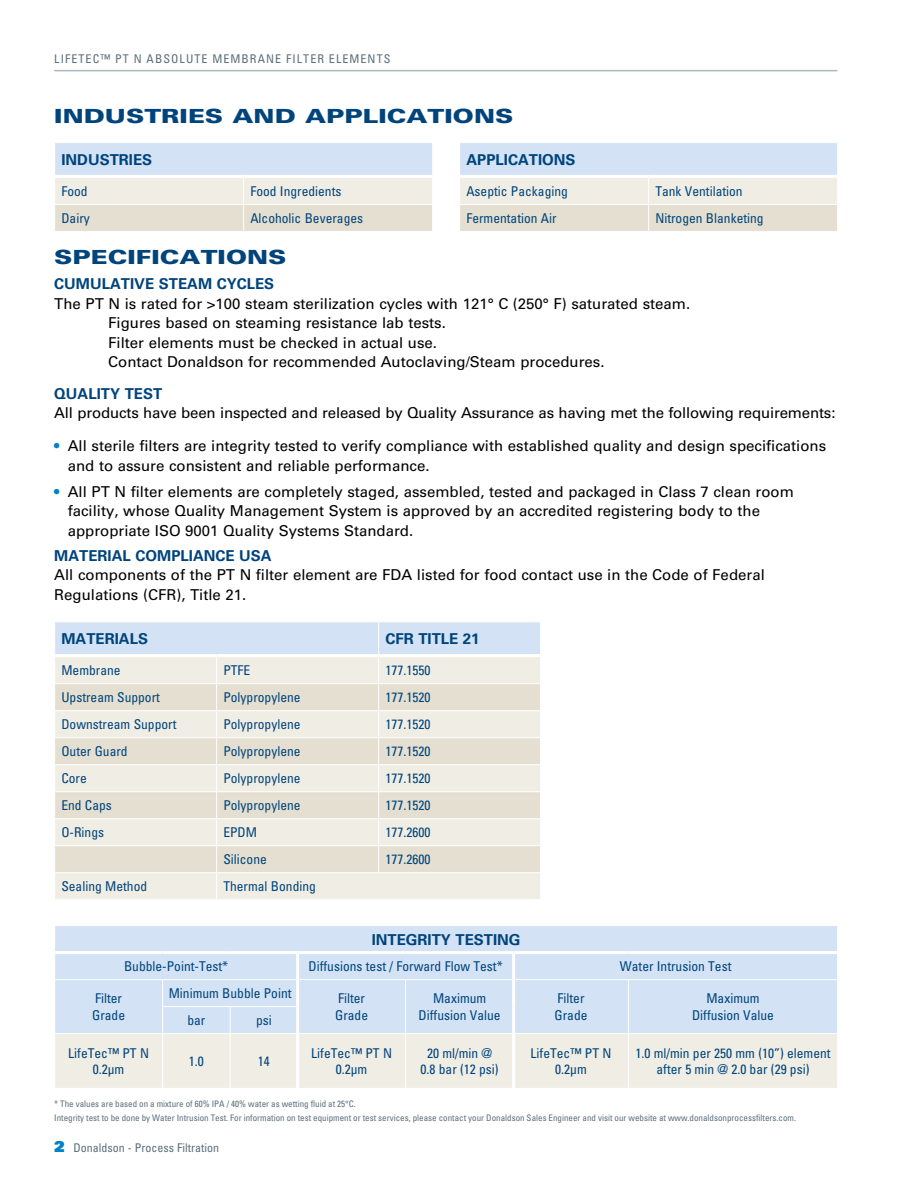
<style>
.page{position:relative;width:918px;height:1188px;background:#fff}
.page>*{position:absolute;margin:0;border:0;box-sizing:border-box;transform-origin:0 0}
.t1{font:900 19.5px "Univers LT Std";color:#00447c;scale:1.3 1}
.t2{font:15px/19.5px "Univers LT Std";color:#000}
.t3{font:700 15px "Univers LT Std";color:#00447c}
.t4{font:condensed 13.5px/16.5px "Univers LT Std";color:#00447c;text-align:center}
.t5{font:condensed 12px "Univers LT Std";letter-spacing:.09em;color:#5c6f7c}
.t6{font:condensed 12px "Univers LT Std";color:#5c6f7c}
.t7{font:condensed 9px "Univers LT Std";color:#5c6f7c}
.s1{font-weight:700;color:#0081c6}
.s2{font-family:"Univers LT Std X Black";font-stretch:normal;font-size:15px;color:#0081c6}
</style>
<div class="page">
<hr style="left:54px;top:70px;width:783px;height:1px;background:#adb8bf">
<svg style="left:55px;top:622px;width:485px;height:277px;background:#e8e7df"></svg>
<hr style="left:55px;top:654px;width:162px;height:3px;background:#fff">
<hr style="left:217px;top:654px;width:162px;height:3px;background:#fff">
<hr style="left:379px;top:654px;width:161px;height:3px;background:#fff">
<div style="left:55px;top:143px;width:378px;height:33px;background:#d3e2f4"></div>
<hr style="left:432px;top:143px;width:1px;height:33px;background:#fff">
<svg style="left:55px;top:178px;width:377px;height:53px;background:#eae6da"></svg>
<hr style="left:55px;top:175px;width:189px;height:3px;background:#fff">
<hr style="left:244px;top:175px;width:188px;height:3px;background:#fff">
<div style="left:460px;top:143px;width:378px;height:33px;background:#d3e2f4"></div>
<hr style="left:837px;top:143px;width:1px;height:33px;background:#fff">
<svg style="left:460px;top:178px;width:377px;height:53px;background:#eae6da"></svg>
<hr style="left:460px;top:175px;width:189px;height:3px;background:#fff">
<hr style="left:649px;top:175px;width:188px;height:3px;background:#fff">
<svg style="left:55px;top:926px;width:782px;height:162px;background:#dde6ee"></svg>
<hr style="left:54px;top:1033px;width:109px;height:1px;background:#fff">
<hr style="left:163px;top:1033px;width:67px;height:1px;background:#fff">
<hr style="left:162px;top:1034px;width:1px;height:54px;background:#fff">
<hr style="left:230px;top:1033px;width:66px;height:1px;background:#fff">
<hr style="left:230px;top:1034px;width:1px;height:54px;background:#fff">
<hr style="left:299px;top:1033px;width:107px;height:1px;background:#fff">
<hr style="left:406px;top:1033px;width:106px;height:1px;background:#fff">
<hr style="left:405px;top:1034px;width:1px;height:54px;background:#fff">
<hr style="left:515px;top:1033px;width:113px;height:1px;background:#fff">
<hr style="left:628px;top:1033px;width:210px;height:1px;background:#fff">
<hr style="left:628px;top:1034px;width:1px;height:54px;background:#fff">
<hr style="left:55px;top:951px;width:108px;height:3px;background:#fff">
<hr style="left:163px;top:951px;width:67px;height:3px;background:#fff">
<hr style="left:230px;top:951px;width:68px;height:3px;background:#fff">
<hr style="left:298px;top:951px;width:108px;height:3px;background:#fff">
<hr style="left:406px;top:951px;width:108px;height:3px;background:#fff">
<hr style="left:514px;top:951px;width:114px;height:3px;background:#fff">
<hr style="left:628px;top:951px;width:209px;height:3px;background:#fff">
<hr style="left:296px;top:954px;width:3px;height:26px;background:#fff">
<hr style="left:512px;top:954px;width:3px;height:26px;background:#fff">
<hr style="left:296px;top:980px;width:3px;height:27px;background:#fff">
<hr style="left:512px;top:980px;width:3px;height:27px;background:#fff">
<hr style="left:296px;top:1007px;width:3px;height:27px;background:#fff">
<hr style="left:512px;top:1007px;width:3px;height:27px;background:#fff">
<hr style="left:296px;top:1034px;width:3px;height:54px;background:#fff">
<hr style="left:512px;top:1034px;width:3px;height:54px;background:#fff">
<p class="t5" style="left:54px;top:51px;width:338px">LIFETEC™ PT N ABSOLUTE MEMBRANE FILTER ELEMENTS</p>
<h1 class="t1" style="left:54px;top:103px;width:355px">INDUSTRIES AND APPLICATIONS</h1>
<p class="t3" style="left:61px;top:151px;width:92px">INDUSTRIES</p>
<p class="t4" style="left:61px;top:183px;width:28px">Food</p>
<p class="t4" style="left:250px;top:183px;width:93px">Food Ingredients</p>
<p class="t4" style="left:61px;top:210px;width:30px">Dairy</p>
<p class="t4" style="left:250px;top:210px;width:114px">Alcoholic Beverages</p>
<p class="t3" style="left:466px;top:151px;width:111px">APPLICATIONS</p>
<p class="t4" style="left:466px;top:183px;width:103px">Aseptic Packaging</p>
<p class="t4" style="left:655px;top:183px;width:89px">Tank Ventilation</p>
<p class="t4" style="left:466px;top:210px;width:92px">Fermentation Air</p>
<p class="t4" style="left:655px;top:210px;width:110px">Nitrogen Blanketing</p>
<h1 class="t1" style="left:54px;top:245px;width:180px">SPECIFICATIONS</h1>
<p class="t3" style="left:54px;top:275px;width:222px">CUMULATIVE STEAM CYCLES</p>
<p class="t2" style="left:108px;top:294px;width:583px;text-indent:-54px">The PT N is rated for &gt;100 steam sterilization cycles with 121° C (250° F) saturated steam.<br>Figures based on steaming resistance lab tests.<br>Filter elements must be checked in actual use.<br>Contact Donaldson for recommended Autoclaving/Steam procedures.</p>
<p class="t3" style="left:54px;top:385px;width:109px">QUALITY TEST</p>
<p class="t2" style="left:54px;top:403px;width:783px">All products have been inspected and released by Quality Assurance as having met the following requirements:</p>
<p class="t2" style="left:68px;top:436px;width:760px;text-indent:-14px"><span class="s1">•</span> All sterile filters are integrity tested to verify compliance with established quality and design specifications and to assure consistent and reliable performance.</p>
<p class="t2" style="left:68px;top:482px;width:728px;text-indent:-14px"><span class="s1">•</span> All PT N filter elements are completely staged, assembled, tested and packaged in Class 7 clean room facility, whose Quality Management System is approved by an accredited registering body to the appropriate ISO 9001 Quality Systems Standard.</p>
<p class="t3" style="left:54px;top:547px;width:219px">MATERIAL COMPLIANCE USA</p>
<p class="t2" style="left:54px;top:565px;width:712px">All components of the PT N filter element are FDA listed for food contact use in the Code of Federal<br>Regulations (CFR), Title 21.</p>
<p class="t3" style="left:61px;top:630px;width:88px">MATERIALS</p>
<p class="t3" style="left:385px;top:630px;width:96px">CFR TITLE 21</p>
<p class="t4" style="left:61px;top:662px;width:61px">Membrane</p>
<p class="t4" style="left:223px;top:662px;width:28px">PTFE</p>
<p class="t4" style="left:385px;top:662px;width:46px">177.1550</p>
<p class="t4" style="left:61px;top:689px;width:100px">Upstream Support</p>
<p class="t4" style="left:223px;top:689px;width:79px">Polypropylene</p>
<p class="t4" style="left:385px;top:689px;width:46px">177.1520</p>
<p class="t4" style="left:61px;top:716px;width:117px">Downstream Support</p>
<p class="t4" style="left:223px;top:716px;width:79px">Polypropylene</p>
<p class="t4" style="left:385px;top:716px;width:46px">177.1520</p>
<p class="t4" style="left:61px;top:743px;width:68px">Outer Guard</p>
<p class="t4" style="left:223px;top:743px;width:79px">Polypropylene</p>
<p class="t4" style="left:385px;top:743px;width:46px">177.1520</p>
<p class="t4" style="left:61px;top:770px;width:27px">Core</p>
<p class="t4" style="left:223px;top:770px;width:79px">Polypropylene</p>
<p class="t4" style="left:385px;top:770px;width:46px">177.1520</p>
<p class="t4" style="left:61px;top:797px;width:52px">End Caps</p>
<p class="t4" style="left:223px;top:797px;width:79px">Polypropylene</p>
<p class="t4" style="left:385px;top:797px;width:46px">177.1520</p>
<p class="t4" style="left:61px;top:824px;width:44px">O-Rings</p>
<p class="t4" style="left:223px;top:824px;width:35px">EPDM</p>
<p class="t4" style="left:385px;top:824px;width:46px">177.2600</p>
<p class="t4" style="left:223px;top:851px;width:45px">Silicone</p>
<p class="t4" style="left:385px;top:851px;width:46px">177.2600</p>
<p class="t4" style="left:61px;top:878px;width:87px">Sealing Method</p>
<p class="t4" style="left:223px;top:878px;width:94px">Thermal Bonding</p>
<p class="t3" style="left:372px;top:930px;width:150px">INTEGRITY TESTING</p>
<p class="t4" style="left:124px;top:958px;width:106px">Bubble-Point-Test*</p>
<p class="t4" style="left:309px;top:958px;width:196px">Diffusions test / Forward Flow Test*</p>
<p class="t4" style="left:620px;top:958px;width:113px">Water Intrusion Test</p>
<p class="t4" style="left:92px;top:990px;width:34px;text-align:left">Filter<br>Grade</p>
<p class="t4" style="left:169px;top:985px;width:124px">Minimum Bubble Point</p>
<p class="t4" style="left:187px;top:1012px;width:19px">bar</p>
<p class="t4" style="left:256px;top:1012px;width:17px">psi</p>
<p class="t4" style="left:335px;top:990px;width:34px;text-align:left">Filter<br>Grade</p>
<p class="t4" style="left:419px;top:990px;width:84px">Maximum<br>Diffusion Value</p>
<p class="t4" style="left:555px;top:990px;width:34px;text-align:left">Filter<br>Grade</p>
<p class="t4" style="left:692px;top:990px;width:84px">Maximum<br>Diffusion Value</p>
<p class="t4" style="left:68px;top:1044px;width:82px">LifeTec™ PT N<br>0.2μm</p>
<p class="t4" style="left:189px;top:1053px;width:16px">1.0</p>
<p class="t4" style="left:258px;top:1053px;width:13px">14</p>
<p class="t4" style="left:311px;top:1044px;width:82px">LifeTec™ PT N<br>0.2μm</p>
<p class="t4" style="left:421px;top:1044px;width:80px">20 ml/min @<br>0.8 bar (12 psi)</p>
<p class="t4" style="left:531px;top:1044px;width:82px">LifeTec™ PT N<br>0.2μm</p>
<p class="t4" style="left:635px;top:1044px;width:197px">1.0 ml/min per 250 mm (10”) element after 5 min @ 2.0 bar (29 psi)</p>
<p class="t7" style="left:54px;top:1098px;width:303px">* The values are based on a mixture of 60% IPA / 40% water as wetting fluid at 25°C.</p>
<p class="t7" style="left:54px;top:1112px;width:743px">Integrity test to be done by Water Intrusion Test. For information on test equipment or test services, please contact your Donaldson Sales Engineer and visit our website at www.donaldsonprocessfilters.com.</p>
<p class="t6" style="left:54px;top:1140px;width:166px"><span class="s2">2</span> Donaldson - Process Filtration</p>
</div>
